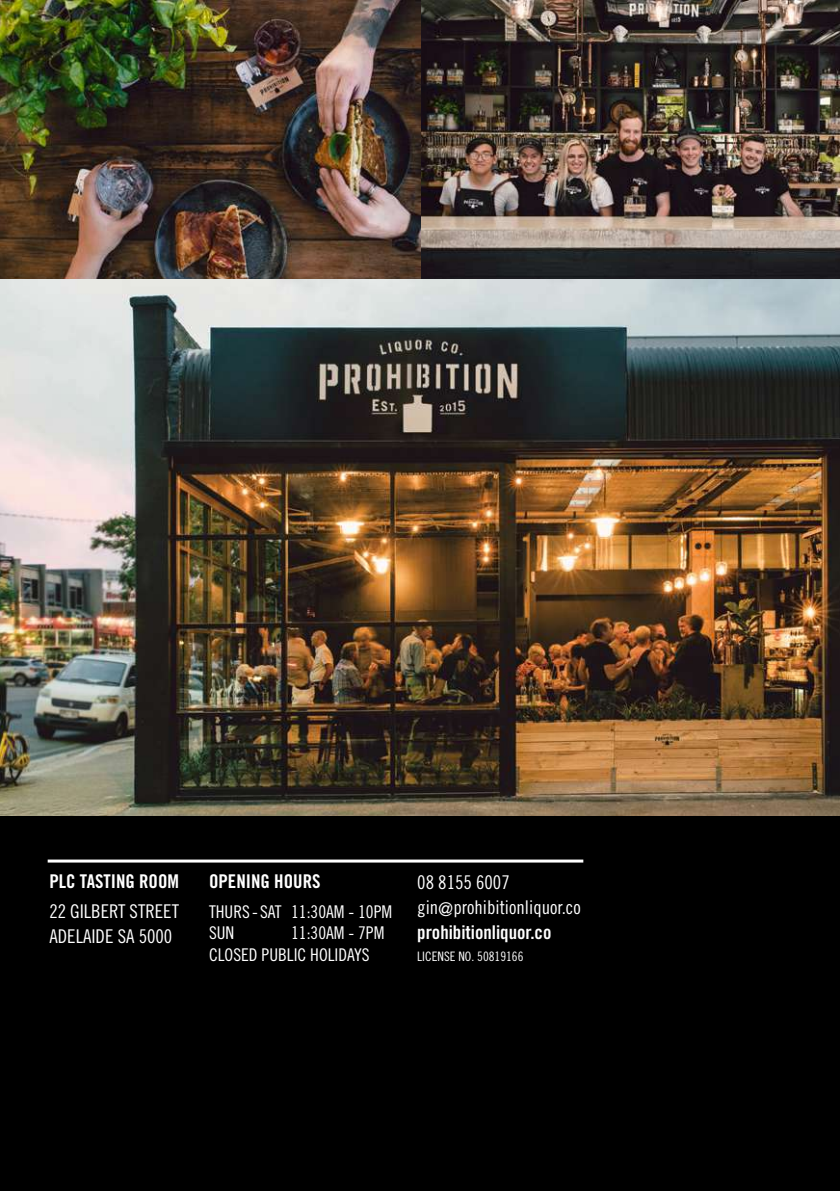
<style>
.page{position:relative;width:840px;height:1191px;background:#fff}
.page>*{position:absolute;margin:0;border:0;box-sizing:border-box;transform-origin:0 0}
.t1{font:19px/25.2px "Trade Gothic Cond Eighteen";color:#fff}
.t2{font:19px "Trade Gothic Bold Cond Twenty";color:#fff}
.t3{font:17.6px/21.6px "Trade Gothic Cond Eighteen";color:#fff}
.t4{font:13px "Trade Gothic Cond Eighteen";color:#fff}
</style>
<div class="page">
<div style="left:0;top:815px;width:839px;height:376px;background:#000"></div>
<img style="left:0;top:0;width:839px;height:816px">
<hr style="left:48px;top:859px;width:535px;height:3px;background:#fff">
<p class="t2" style="left:49px;top:870px;width:131px">PLC TASTING ROOM</p>
<p class="t1" style="left:49px;top:898px;width:131px">22 GILBERT STREET<br>ADELAIDE SA 5000</p>
<p class="t2" style="left:209px;top:870px;width:113px">OPENING HOURS</p>
<p class="t3" style="left:291px;top:900px;width:103px;line-height:21px">11:30AM - 10PM<br>11:30AM - 7PM</p>
<p class="t3" style="left:209px;top:900px;width:162px">THURS - SAT<br>SUN<br>CLOSED PUBLIC HOLIDAYS</p>
<p class="t1" style="left:417px;top:869px;width:165px">08 8155 6007 gin@prohibitionliquor.co</p>
<p class="t2" style="left:417px;top:921px;width:136px">prohibitionliquor.co</p>
<p class="t4" style="left:417px;top:949px;width:108px">LICENSE NO. 50819166</p>
</div>
